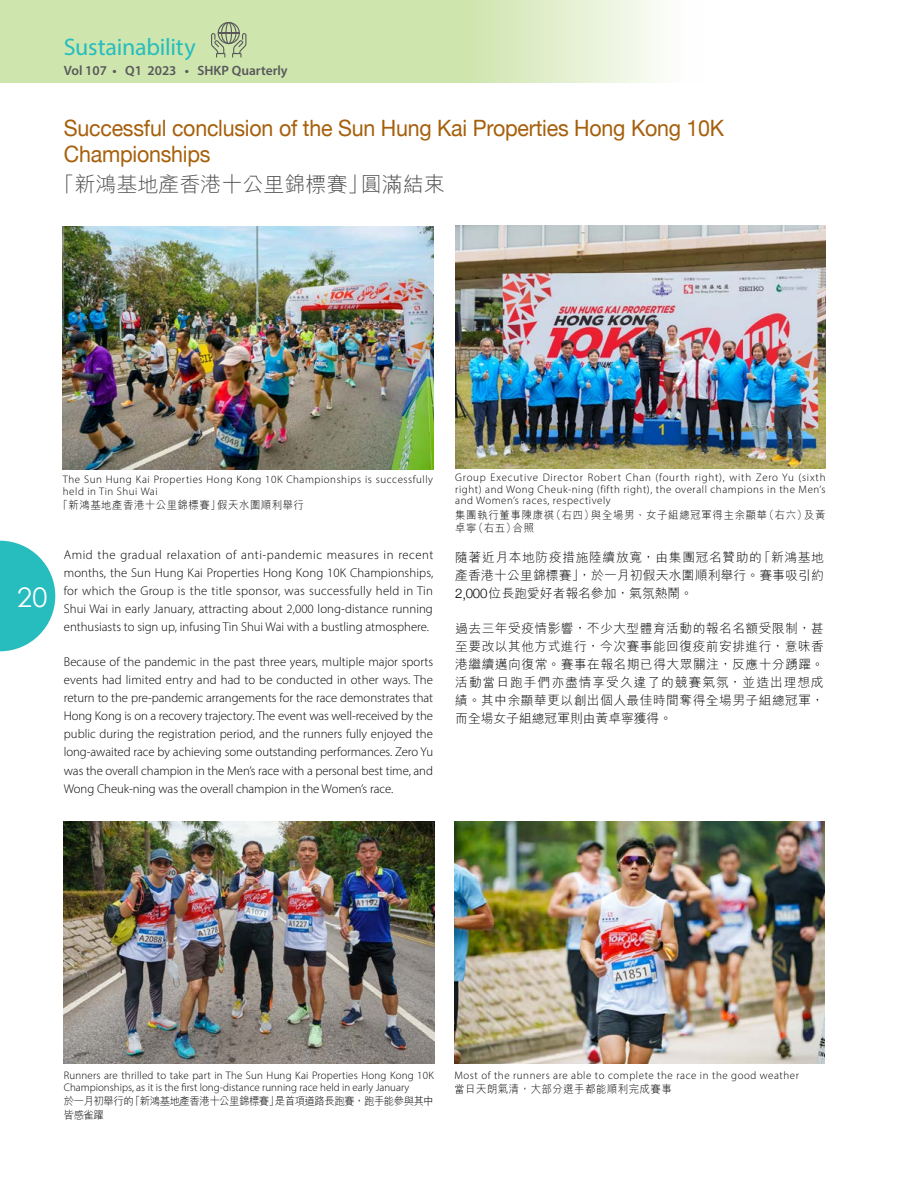
<style>
.page{position:relative;width:902px;height:1191px;background:#fff}
.page>*{position:absolute;margin:0;border:0;box-sizing:border-box;transform-origin:0 0}
.t1{font:27px "Century Gothic";color:#fff}
.t2{font:24px "Myriad Pro";letter-spacing:-.01em;color:#27bdbe}
.t3{font:22.5px/25.5px "Helvetica Neue";letter-spacing:-.01em;color:#a65f0a;scale:.95 1}
.t4{font:300 21px "M Hei HK";color:#4a4a4c}
.t5{font:600 13.5px "Myriad Pro";color:#58585b}
.t6{font:300 12.75px/18px "Myriad Pro";letter-spacing:-.005em;color:#000;text-align:justify}
.t7{font:300 12.75px/18px "M Hei HK";letter-spacing:.015em;color:#000;text-align:justify}
.t8{font:300 10.95px/11.7px "Myriad Pro";letter-spacing:.05em;color:#000}
.t9{font:300 10.95px/11.7px "Myriad Pro";letter-spacing:.005em;color:#000}
.t10{font:300 10.95px/13.8px "M Hei HK";letter-spacing:.05em;color:#000;scale:.95 1}
.t11{font:300 10.95px/13.8px "M Hei HK";letter-spacing:-.045em;color:#000;scale:.95 1}
.s1{font-family:"Helvetica Neue";font-size:13.2px}
</style>
<div class="page">
<img style="left:62px;top:227px;width:371px;height:242px">
<img style="left:454px;top:821px;width:370px;height:242px">
<img style="left:64px;top:821px;width:370px;height:242px">
<img style="left:455px;top:226px;width:370px;height:242px">
<svg style="left:0;top:0;width:660px;height:83px;background:#d5e8b8"></svg>
<svg style="left:211px;top:22px;width:35px;height:35px"></svg>
<svg style="left:0;top:541px;width:55px;height:110px"></svg>
<h2 class="t2" style="left:64px;top:32px;width:133px">Sustainability</h2>
<p class="t5" style="left:64px;top:61px;width:225px">Vol 107 • Q1 2023 • SHKP Quarterly</p>
<h3 class="t3" style="left:64px;top:117px;width:696px">Successful conclusion of the Sun Hung Kai Properties Hong Kong 10K<br>Championships</h3>
<h3 class="t4" style="left:53px;top:174px;width:393px">「新鴻基地產香港十公里錦標賽」圓滿結束</h3>
<h1 class="t1" style="left:17px;top:579px;width:32px">20</h1>
<p class="t8" style="left:63px;top:474px;width:371px">The Sun Hung Kai Properties Hong Kong 10K Championships is successfully held in Tin Shui Wai</p>
<p class="t10" style="left:58px;top:498px;width:261px">「新鴻基地產香港十公里錦標賽」假天水圍順利舉行</p>
<p class="t6" style="left:64px;top:546px;width:371px">Amid the gradual relaxation of anti-pandemic measures in recent months, the Sun Hung Kai Properties Hong Kong 10K Championships, for which the Group is the title sponsor, was successfully held in Tin Shui Wai in early January, attracting about 2,000 long-distance running enthusiasts to sign up, infusing Tin Shui Wai with a bustling atmosphere.</p>
<p class="t6" style="left:64px;top:653px;width:371px">Because of the pandemic in the past three years, multiple major sports events had limited entry and had to be conducted in other ways. The return to the pre-pandemic arrangements for the race demonstrates that Hong Kong is on a recovery trajectory. The event was well-received by the public during the registration period, and the runners fully enjoyed the long-awaited race by achieving some outstanding performances. Zero Yu was the overall champion in the Men’s race with a personal best time, and Wong Cheuk-ning was the overall champion in the Women’s race.</p>
<p class="t8" style="left:455px;top:471px;width:372px;text-align:justify">Group Executive Director Robert Chan (fourth right), with Zero Yu (sixth right) and Wong Cheuk-ning (fifth right), the overall champions in the Men’s and Women’s races, respectively</p>
<p class="t10" style="left:455px;top:507px;width:391px">集團執行董事陳康祺（右四）與全場男、女子組總冠軍得主余顯華（右六）及黃卓寧（右五）合照</p>
<p class="t7" style="left:455px;top:548px;width:370px">隨著近月本地防疫措施陸續放寬，由集團冠名贊助的「新鴻基地產香港十公里錦標賽」，於一月初假天水圍順利舉行。賽事吸引約<span class="s1">2,000</span>位長跑愛好者報名參加，氣氛熱鬧。</p>
<p class="t7" style="left:455px;top:619px;width:370px">過去三年受疫情影響，不少大型體育活動的報名名額受限制，甚至要改以其他方式進行，今次賽事能回復疫前安排進行，意味香港繼續邁向復常。賽事在報名期已得大眾關注，反應十分踴躍。活動當日跑手們亦盡情享受久違了的競賽氣氛，並造出理想成績。其中余顯華更以創出個人最佳時間奪得全場男子組總冠軍，而全場女子組總冠軍則由黃卓寧獲得。</p>
<p class="t9" style="left:64px;top:1069px;width:371px">Runners are thrilled to take part in The Sun Hung Kai Properties Hong Kong 10K<br>Championships, as it is the first long-distance running race held in early January</p>
<p class="t11" style="left:64px;top:1093px;width:391px">於一月初舉行的「新鴻基地產香港十公里錦標賽」是首項道路長跑賽，跑手能參與其中皆感雀躍</p>
<p class="t8" style="left:454px;top:1069px;width:346px">Most of the runners are able to complete the race in the good weather</p>
<p class="t10" style="left:454px;top:1082px;width:230px">當日天朗氣清，大部分選手都能順利完成賽事</p>
</div>
